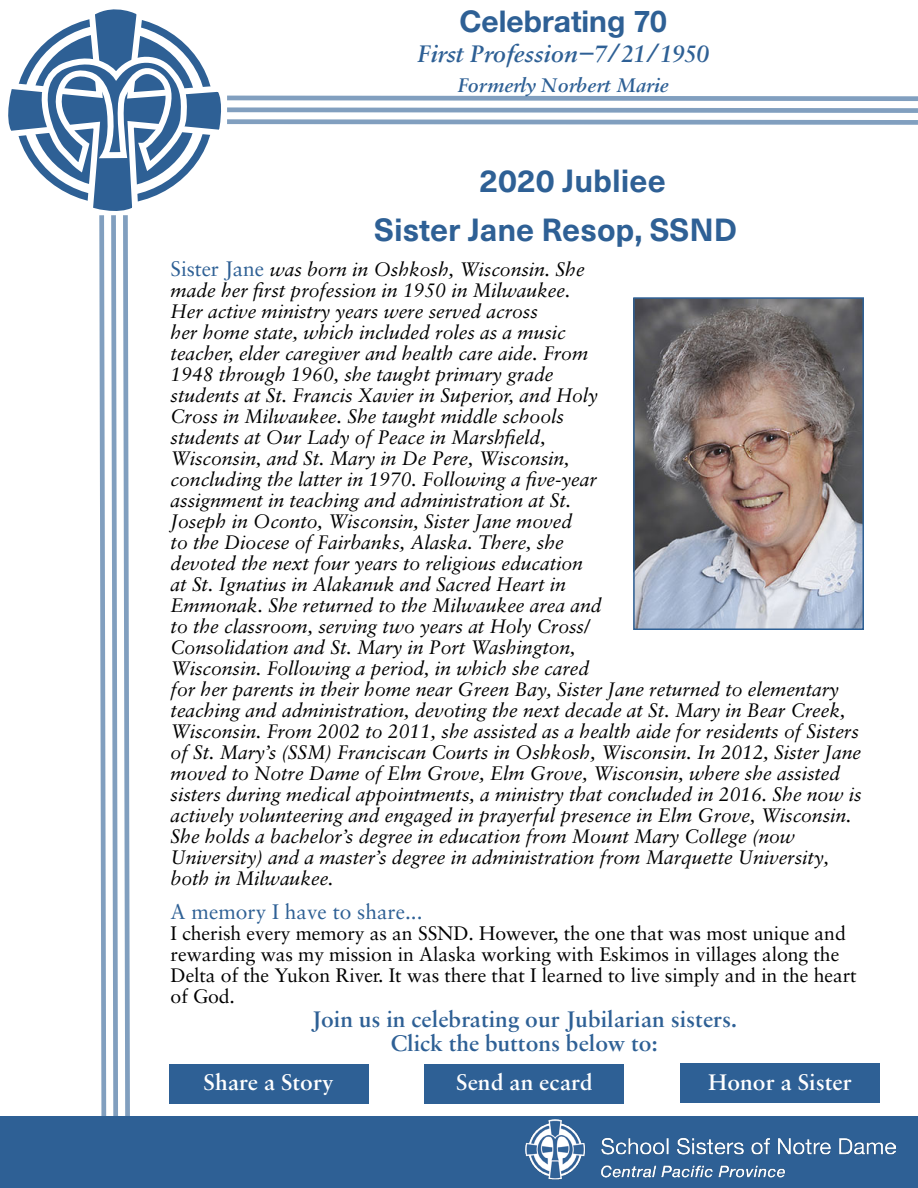
<style>
.page{position:relative;width:918px;height:1188px;background:#fff}
.page>*{position:absolute;margin:0;border:0;box-sizing:border-box;transform-origin:0 0}
.t1{font:700 31.5px "Neue Haas Unica W1 G";color:#2e6095}
.t2{font:700 30px "Helvetica Neue LT Std";color:#2e6095}
.t3{font:italic 600 25.5px "Sabon MT Pro";color:#2e6095}
.t4{font:600 24px/24px "Sabon MT Pro";color:#2e6095;text-align:center}
.t5{font:600 24px "Sabon MT Pro";color:#fff}
.t6{font:21px "Sabon LT Pro";color:#2e6095}
.t7{font:italic 600 21px "Sabon MT Pro";color:#2e6095}
.t8{font:italic 19.5px/21px "Sabon LT Pro";letter-spacing:-.005em;color:#000}
.t9{font:19.5px/21px "Sabon LT Pro";letter-spacing:-.005em;color:#000}
.s1{font-style:normal;font-size:21px;color:#2e6095}
</style>
<div class="page">
<div style="left:0;top:1116px;width:918px;height:72px;background:#2e6095"></div>
<img style="left:636px;top:300px;width:225px;height:327px">
<div style="left:633px;top:297px;width:231px;height:333px;border:2px solid #2e6095"></div>
<svg style="left:8px;top:9px;width:213px;height:160px"></svg>
<div style="left:169px;top:1064px;width:200px;height:40px;background:#2e6095"></div>
<div style="left:424px;top:1064px;width:200px;height:40px;background:#2e6095"></div>
<div style="left:680px;top:1063px;width:200px;height:39px;background:#2e6095"></div>
<div style="left:683px;top:1072px;width:194px;height:31px;background:#2e6095"></div>
<img style="left:526px;top:1119px;width:370px;height:61px">
<svg style="left:20px;top:47px;width:172px;height:1069px"></svg>
<svg style="left:227px;top:95px;width:691px;height:30px"></svg>
<h2 class="t2" style="left:459px;top:2px;width:209px">Celebrating 70</h2>
<h3 class="t3" style="left:417px;top:38px;width:293px">First Profession−7/21/1950</h3>
<p class="t7" style="left:457px;top:72px;width:213px">Formerly Norbert Marie</p>
<h1 class="t1" style="left:479px;top:157px;width:188px">2020 Jubliee</h1>
<h1 class="t1" style="left:374px;top:206px;width:364px">Sister Jane Resop, SSND</h1>
<p class="t8" style="left:171px;top:258px;width:693px"><span class="s1">Sister Jane</span> was born in Oshkosh, Wisconsin. She<br>made her first profession in 1950 in Milwaukee.<br>Her active ministry years were served across<br>her home state, which included roles as a music<br>teacher, elder caregiver and health care aide. From<br>1948 through 1960, she taught primary grade<br>students at St. Francis Xavier in Superior, and Holy<br>Cross in Milwaukee. She taught middle schools<br>students at Our Lady of Peace in Marshfield,<br>Wisconsin, and St. Mary in De Pere, Wisconsin,<br>concluding the latter in 1970. Following a five-year<br>assignment in teaching and administration at St.<br>Joseph in Oconto, Wisconsin, Sister Jane moved<br>to the Diocese of Fairbanks, Alaska. There, she<br>devoted the next four years to religious education<br>at St. Ignatius in Alakanuk and Sacred Heart in<br>Emmonak. She returned to the Milwaukee area and<br>to the classroom, serving two years at Holy Cross/<br>Consolidation and St. Mary in Port Washington,<br>Wisconsin. Following a period, in which she cared<br>for her parents in their home near Green Bay, Sister Jane returned to elementary teaching and administration, devoting the next decade at St. Mary in Bear Creek, Wisconsin. From 2002 to 2011, she assisted as a health aide for residents of Sisters of St. Mary’s (SSM) Franciscan Courts in Oshkosh, Wisconsin. In 2012, Sister Jane moved to Notre Dame of Elm Grove, Elm Grove, Wisconsin, where she assisted sisters during medical appointments, a ministry that concluded in 2016. She now is actively volunteering and engaged in prayerful presence in Elm Grove, Wisconsin.<br>She holds a bachelor’s degree in education from Mount Mary College (now University) and a master’s degree in administration from Marquette University, both in Milwaukee.</p>
<p class="t6" style="left:171px;top:899px;width:253px">A memory I have to share...</p>
<p class="t9" style="left:171px;top:922px;width:688px">I cherish every memory as an SSND. However, the one that was most unique and rewarding was my mission in Alaska working with Eskimos in villages along the Delta of the Yukon River. It was there that I learned to live simply and in the heart of God.</p>
<p class="t4" style="left:311px;top:1007px;width:427px">Join us in celebrating our Jubilarian sisters.<br>Click the buttons below to:</p>
<p class="t5" style="left:204px;top:1068px;width:132px">Share a Story</p>
<p class="t5" style="left:456px;top:1068px;width:138px">Send an ecard</p>
<p class="t5" style="left:708px;top:1068px;width:145px">Honor a Sister</p>
</div>
